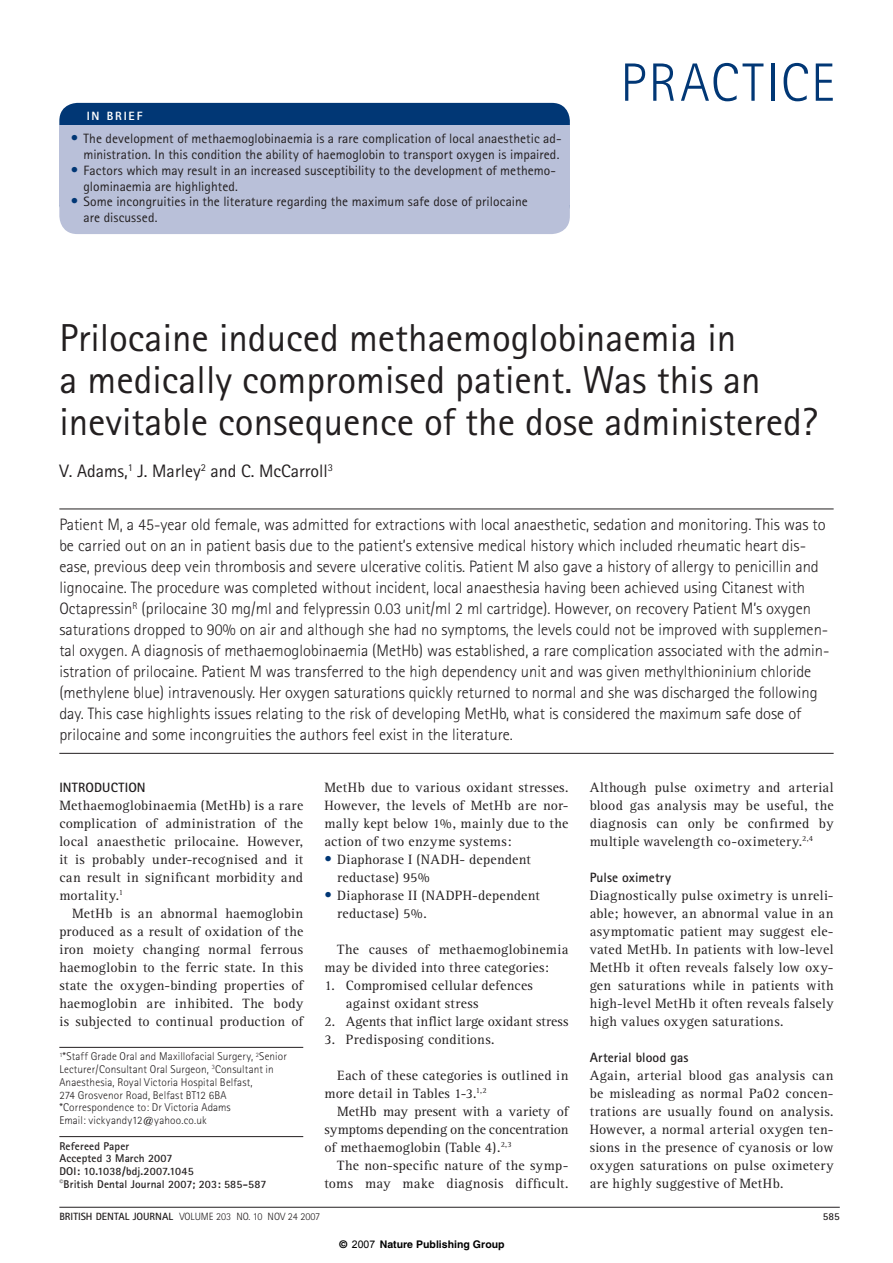
<style>
.page{position:relative;width:893px;height:1263px;background:#fff}
.page>*{position:absolute;margin:0;border:0;box-sizing:border-box;transform-origin:0 0}
.t1{font:300 54px "Rotis Sans Serif";letter-spacing:.04em;color:#013775}
.t2{font:39px/42px "Rotis Sans Serif";color:#231f20}
.t3{font:18px "Rotis Sans Serif";color:#231f20}
.t4{font:300 16.5px/21px "Rotis Sans Serif";color:#231f20}
.t5{font:13.95px/18px "Rotis Serif";letter-spacing:.015em;color:#231f20;text-align:justify}
.t6{font:13.5px/15.8px "Rotis Sans Serif";color:#231f20}
.t7{font:700 13.5px "Rotis Sans Serif";letter-spacing:.01em;color:#231f20}
.t8{font:800 12px "Rotis Sans Serif";letter-spacing:.15em;color:#fff}
.t9{font:300 11.25px/12.8px "Rotis Sans Serif";letter-spacing:.01em;color:#231f20}
.t10{font:700 11.25px/12.8px "Rotis Sans Serif";letter-spacing:.015em;color:#231f20}
.t11{font:300 10.5px "Rotis Sans Serif";color:#231f20}
.t12{font:700 10.5px "Helvetica";color:#000}
.t13{font:700 10.5px "Rotis Sans Serif";color:#231f20}
.s1{font-size:15px;color:#013775}
.s2{font-family:"Rotis Sans Serif";font-size:15px;color:#013775}
.s3{font-weight:700}
.s4{font-family:"Arial";font-weight:400}
</style>
<div class="page">
<div style="left:59px;top:103px;width:511px;height:118px;background:#013775;border-radius:18px"></div>
<div style="left:59px;top:126px;width:511px;height:108px;background:#b9c0d9;border-radius:18px"></div>
<div style="left:59px;top:126px;width:511px;height:79px;background:#b9c0d9"></div>
<hr style="left:59px;top:509px;width:774px;height:1px;background:#231f20">
<hr style="left:59px;top:753px;width:774px;height:1px;background:#231f20">
<hr style="left:59px;top:1207px;width:780px;height:1px;background:#231f20">
<hr style="left:59px;top:1047px;width:244px;height:1px;background:#231f20">
<hr style="left:59px;top:1136px;width:244px;height:1px;background:#231f20">
<h6 class="t8" style="left:87px;top:111px;width:57px">IN BRIEF</h6>
<p class="t6" style="left:71px;top:132px;width:492px;text-align:right"><span class="s1">•</span> The development of methaemoglobinaemia is a rare complication of local anaesthetic ad&shy;ministration. In this condition the ability of haemoglobin to transport oxygen is impaired.</p>
<p class="t6" style="left:83px;top:164px;width:474px;text-indent:-13px"><span class="s1">•</span> Factors which may result in an increased susceptibility to the development of methemo&shy;glominaemia are highlighted.</p>
<p class="t6" style="left:83px;top:195px;width:446px;text-indent:-13px"><span class="s1">•</span> Some incongruities in the literature regarding the maximum safe dose of prilocaine are discussed.</p>
<h1 class="t1" style="left:620px;top:63px;width:216px">PRACTICE</h1>
<h1 class="t2" style="left:59px;top:321px;width:759px">Prilocaine induced methaemoglobinaemia in<br>a medically compromised patient. Was this an inevitable consequence of the dose administered?</h1>
<p class="t3" style="left:59px;top:465px;width:275px">V. Adams,<sup>1</sup> J. Marley<sup>2</sup> and C. McCarroll<sup>3</sup></p>
<p class="t4" style="left:59px;top:516px;width:771px">Patient M, a 45-year old female, was admitted for extractions with local anaesthetic, sedation and monitoring. This was to be carried out on an in patient basis due to the patient’s extensive medical history which included rheumatic heart dis&shy;ease, previous deep vein thrombosis and severe ulcerative colitis. Patient M also gave a history of allergy to penicillin and lignocaine. The procedure was completed without incident, local anaesthesia having been achieved using Citanest with Octapressin<sup>R</sup> (prilocaine 30 mg/ml and felypressin 0.03 unit/ml 2 ml cartridge). However, on recovery Patient M’s oxygen saturations dropped to 90% on air and although she had no symptoms, the levels could not be improved with supplemen&shy;tal oxygen. A diagnosis of methaemoglobinaemia (MetHb) was established, a rare complication associated with the admin&shy;istration of prilocaine. Patient M was transferred to the high dependency unit and was given methylthioninium chloride (methylene blue) intravenously. Her oxygen saturations quickly returned to normal and she was discharged the following day. This case highlights issues relating to the risk of developing MetHb, what is considered the maximum safe dose of prilocaine and some incongruities the authors feel exist in the literature.</p>
<h5 class="t7" style="left:59px;top:783px;width:88px">INTRODUCTION</h5>
<p class="t5" style="left:59px;top:798px;width:245px">Methaemoglobinaemia (MetHb) is a rare complication of administration of the local anaesthetic prilocaine. However, it is probably under-recognised and it can result in significant morbidity and mortality.<sup>1</sup></p>
<p class="t5" style="left:59px;top:906px;width:245px;text-indent:13px">MetHb is an abnormal haemoglobin produced as a result of oxidation of the iron moiety changing normal ferrous haemoglobin to the ferric state. In this state the oxygen-binding properties of haemoglobin are inhibited. The body is subjected to continual production of</p>
<p class="t9" style="left:59px;top:1051px;width:229px"><sup>1</sup>*Staff Grade Oral and Maxillofacial Surgery, <sup>2</sup>Senior Lecturer/Consultant Oral Surgeon, <sup>3</sup>Consultant in Anaesthesia, Royal Victoria Hospital Belfast,<br>274 Grosvenor Road, Belfast BT12 6BA *Correspondence to: Dr Victoria Adams<br>Email: vickyandy12@yahoo.co.uk</p>
<p class="t10" style="left:59px;top:1140px;width:208px">Refereed Paper<br>Accepted 3 March 2007<br>DOI: 10.1038/bdj.2007.1045<br><sup>©</sup>British Dental Journal 2007; 203: 585-587</p>
<p class="t5" style="left:324px;top:780px;width:245px">MetHb due to various oxidant stresses.<br>However, the levels of MetHb are nor&shy;mally kept below 1%, mainly due to the action of two enzyme systems:</p>
<p class="t5" style="left:337px;top:852px;width:195px;text-indent:-13px"><span class="s2">•</span> Diaphorase I (NADH- dependent reductase) 95%</p>
<p class="t5" style="left:337px;top:888px;width:204px;text-indent:-13px"><span class="s2">•</span> Diaphorase II (NADPH-dependent reductase) 5%.</p>
<p class="t5" style="left:324px;top:942px;width:245px;text-indent:13px">The causes of methaemoglobinemia may be divided into three categories:</p>
<p class="t5" style="left:346px;top:978px;width:189px;text-indent:-21px">1. Compromised cellular defences against oxidant stress</p>
<p class="t5" style="left:324px;top:1014px;width:245px">2. Agents that inflict large oxidant stress</p>
<p class="t5" style="left:324px;top:1032px;width:171px">3. Predisposing conditions.</p>
<p class="t5" style="left:324px;top:1068px;width:245px;text-indent:13px">Each of these categories is outlined in more detail in Tables 1-3.<sup>1,2</sup></p>
<p class="t5" style="left:324px;top:1104px;width:245px;text-indent:13px">MetHb may present with a variety of symptoms depending on the concentration of methaemoglobin (Table 4).<sup>2,3</sup></p>
<p class="t5" style="left:324px;top:1158px;width:245px;text-align:right">The non-specific nature of the symp&shy;toms may make diagnosis difficult.</p>
<p class="t5" style="left:589px;top:780px;width:245px">Although pulse oximetry and arterial blood gas analysis may be useful, the diagnosis can only be confirmed by multiple wavelength co-oximetery.<sup>2,4</sup></p>
<h5 class="t7" style="left:589px;top:873px;width:83px">Pulse oximetry</h5>
<p class="t5" style="left:589px;top:888px;width:245px">Diagnostically pulse oximetry is unreli&shy;able; however, an abnormal value in an asymptomatic patient may suggest ele&shy;vated MetHb. In patients with low-level MetHb it often reveals falsely low oxy&shy;gen saturations while in patients with high-level MetHb it often reveals falsely high values oxygen saturations.</p>
<h5 class="t7" style="left:589px;top:1053px;width:100px">Arterial blood gas</h5>
<p class="t5" style="left:589px;top:1068px;width:245px">Again, arterial blood gas analysis can be misleading as normal PaO2 concen&shy;trations are usually found on analysis.<br>However, a normal arterial oxygen ten&shy;sions in the presence of cyanosis or low oxygen saturations on pulse oximetery are highly suggestive of MetHb.</p>
<p class="t11" style="left:59px;top:1213px;width:262px"><span class="s3">BRITISH DENTAL JOURNAL</span> VOLUME 203 NO. 10 NOV 24 2007</p>
<p class="t13" style="left:822px;top:1213px;width:18px">585</p>
<p class="t12" style="left:339px;top:1238px;width:166px">© <span class="s4">2007</span> Nature Publishing Group</p>
</div>
